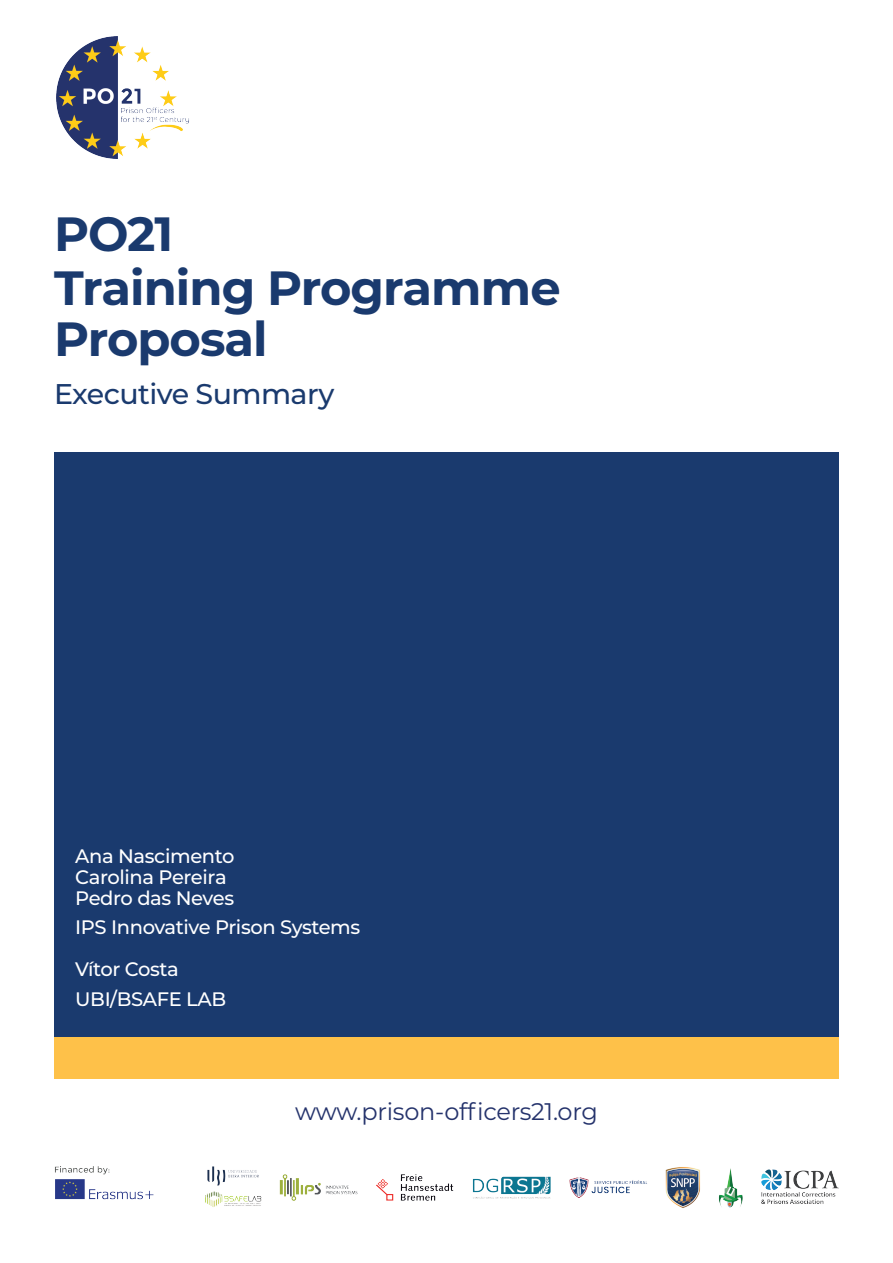
<style>
.page{position:relative;width:893px;height:1263px;background:#fff}
.page>*{position:absolute;margin:0;border:0;box-sizing:border-box;transform-origin:0 0}
.Titulo_2{font:700 48px/51px "Montserrat";letter-spacing:-.02em;color:#1a3a6e}
.t1{font:500 28.5px "Montserrat";letter-spacing:-.02em;color:#1a3a6e}
.t2{font:24px "Montserrat";letter-spacing:-.01em;color:#25336c}
.t3{font:500 19.5px "Montserrat";letter-spacing:-.02em;color:#fff}
</style>
<div class="page">
<div style="left:54px;top:453px;width:785px;height:584px;background:#1a3a6e"></div>
<div style="left:54px;top:1037px;width:785px;height:41px;background:#fec149"></div>
<img style="left:57px;top:36px;width:132px;height:123px">
<img style="left:55px;top:1166px;width:784px;height:42px">
<p class="Titulo_2" style="left:54px;top:206px;width:121px">PO21</p>
<p class="Titulo_2" style="left:54px;top:260px;width:508px">Training Programme<br>Proposal</p>
<p class="t1" style="left:54px;top:374px;width:282px">Executive Summary</p>
<p class="t3" style="left:75px;top:842px;width:161px">Ana Nascimento</p>
<p class="t3" style="left:75px;top:863px;width:153px">Carolina Pereira</p>
<p class="t3" style="left:75px;top:884px;width:160px">Pedro das Neves</p>
<p class="t3" style="left:75px;top:914px;width:287px">IPS Innovative Prison Systems</p>
<p class="t3" style="left:75px;top:956px;width:105px">Vítor Costa</p>
<p class="t3" style="left:75px;top:985px;width:152px">UBI/BSAFE LAB</p>
<p class="t2" style="left:295px;top:1094px;width:304px">www.prison-officers21.org</p>
</div>
